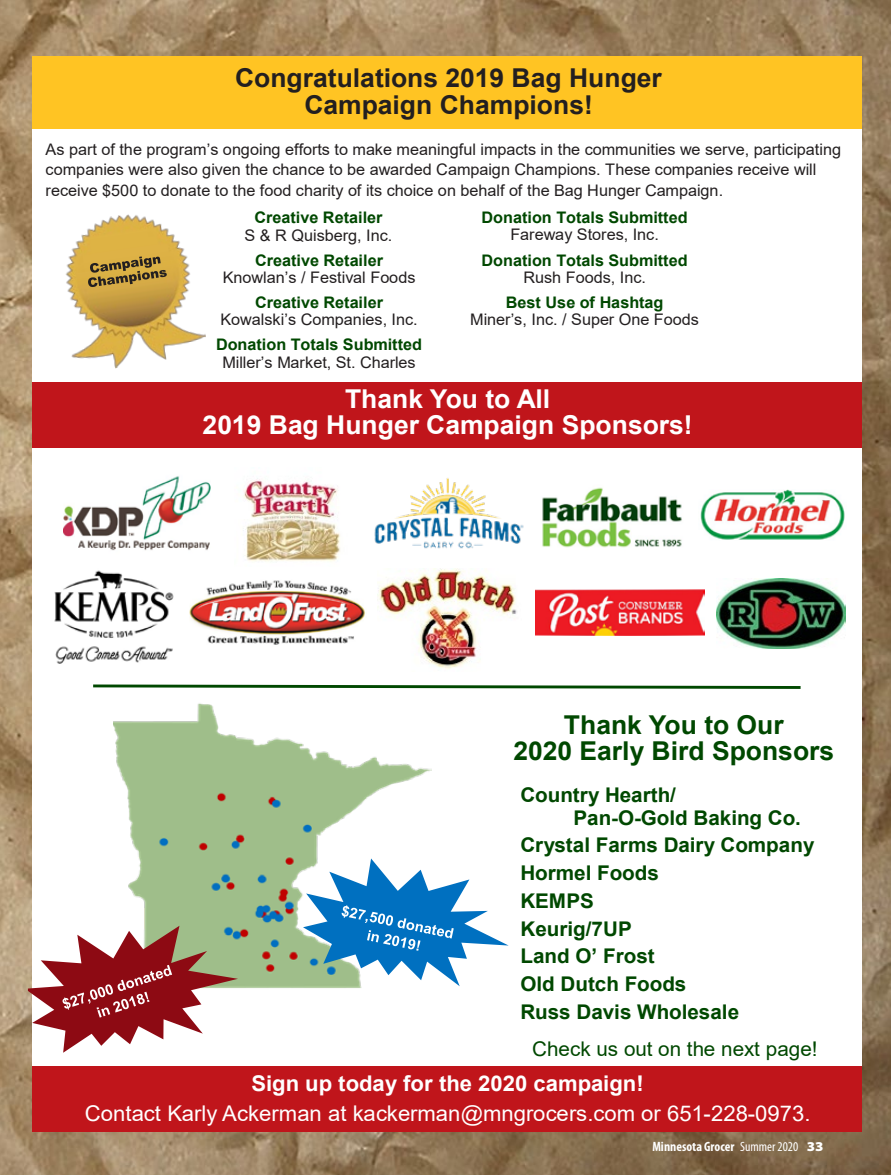
<style>
.page{position:relative;width:891px;height:1175px;background:#fff}
.page>*{position:absolute;margin:0;border:0;box-sizing:border-box;transform-origin:0 0}
.t1{font:700 25.95px/26.5px "Arial";color:#231f20;text-align:center}
.t2{font:700 25.95px/26.5px "Arial";color:#fff;text-align:center}
.t3{font:700 25.95px/26.5px "Arial";color:#004800;text-align:center}
.t4{font:21.6px/30.6px "Arial";color:#fff;text-align:center}
.t5{font:700 20.25px/27.8px "Arial";color:#004800}
.t6{font:20.25px "Arial";color:#004800}
.t7{font:15.9px/17.1px "Arial";color:#231f20;text-align:center}
.t8{font:700 15.9px/17.2px "Arial";color:#004800;text-align:center}
.t9{font:700 condensed 13.5px "Myriad Pro";color:#fff}
.s1{font-weight:400;color:#231f20}
.s2{font-weight:700;color:#004800}
.s3{font-weight:700}
.s4{font-weight:400}
.s5{font-weight:900;font-stretch:semi-expanded}
</style>
<div class="page">
<img style="left:0;top:0;width:891px;height:1174px">
<div style="left:32px;top:59px;width:830px;height:1070px;background:#fff"></div>
<div style="left:32px;top:382px;width:830px;height:66px;background:#c0151b"></div>
<div style="left:32px;top:56px;width:830px;height:73px;background:#ffc423"></div>
<img style="left:65px;top:214px;width:141px;height:155px">
<svg style="left:88px;top:256px;width:79px;height:31px;background:#a38339"></svg>
<img style="left:535px;top:589px;width:170px;height:46px">
<img style="left:717px;top:578px;width:128px;height:70px">
<img style="left:700px;top:489px;width:145px;height:51px">
<img style="left:243px;top:478px;width:97px;height:84px">
<img style="left:189px;top:580px;width:176px;height:65px">
<img style="left:377px;top:568px;width:140px;height:101px">
<img style="left:63px;top:476px;width:148px;height:75px">
<img style="left:374px;top:478px;width:150px;height:71px">
<img style="left:542px;top:487px;width:140px;height:61px">
<img style="left:54px;top:570px;width:120px;height:94px">
<div style="left:32px;top:1066px;width:830px;height:65px;background:#c0151b"></div>
<img style="left:113px;top:703px;width:318px;height:285px">
<svg style="left:28px;top:925px;width:210px;height:127px"></svg>
<svg style="left:303px;top:858px;width:206px;height:128px"></svg>
<svg style="left:93px;top:684px;width:708px;height:5px"></svg>
<p class="t1" style="left:235px;top:65px;width:428px">Congratulations 2019 Bag Hunger<br>Campaign Champions!</p>
<p class="t7" style="left:46px;top:139px;width:797px;line-height:20.5px;text-align:left">As part of the program’s ongoing efforts to make meaningful impacts in the communities we serve, participating companies were also given the chance to be awarded Campaign Champions. These companies receive will receive $500 to donate to the food charity of its choice on behalf of the Bag Hunger Campaign.</p>
<p class="t8" style="left:244px;top:209px;width:150px">Creative Retailer<br><span class="s1">S &amp; R Quisberg, Inc.</span></p>
<p class="t7" style="left:223px;top:251px;width:194px"><span class="s2">Creative Retailer<br></span>Knowlan’s / Festival Foods</p>
<p class="t7" style="left:221px;top:294px;width:199px"><span class="s2">Creative Retailer<br></span>Kowalski’s Companies, Inc.</p>
<p class="t7" style="left:216px;top:336px;width:208px"><span class="s2">Donation Totals Submitted<br></span>Miller’s Market, St. Charles</p>
<p class="t8" style="left:482px;top:209px;width:208px">Donation Totals Submitted<br><span class="s1">Fareway Stores, Inc.</span></p>
<p class="t8" style="left:482px;top:252px;width:208px">Donation Totals Submitted<br><span class="s1">Rush Foods, Inc.</span></p>
<p class="t7" style="left:470px;top:294px;width:230px"><span class="s2">Best Use of Hashtag<br></span>Miner’s, Inc. / Super One Foods</p>
<p class="t2" style="left:203px;top:386px;width:492px">Thank You to All<br>2019 Bag Hunger Campaign Sponsors!</p>
<p class="t3" style="left:513px;top:712px;width:322px">Thank You to Our<br>2020 Early Bird Sponsors</p>
<p class="t5" style="left:573px;top:784px;width:229px;line-height:22.2px;text-indent:-53px">Country Hearth/<br>Pan-O-Gold Baking Co.</p>
<p class="t5" style="left:520px;top:831px;width:296px">Crystal Farms Dairy Company<br>Hormel Foods<br>KEMPS<br>Keurig/7UP<br>Land O’ Frost<br>Old Dutch Foods<br>Russ Davis Wholesale</p>
<p class="t6" style="left:532px;top:1034px;width:287px">Check us out on the next page!</p>
<p class="t4" style="left:85px;top:1067px;width:727px"><span class="s3">Sign up today for the 2020 campaign!<br></span>Contact Karly Ackerman at kackerman@mngrocers.com or 651-228-0973.</p>
<p class="t9" style="left:652px;top:1139px;width:173px">Minnesota Grocer <span class="s4">Summer 2020</span> <span class="s5">33</span></p>
</div>
